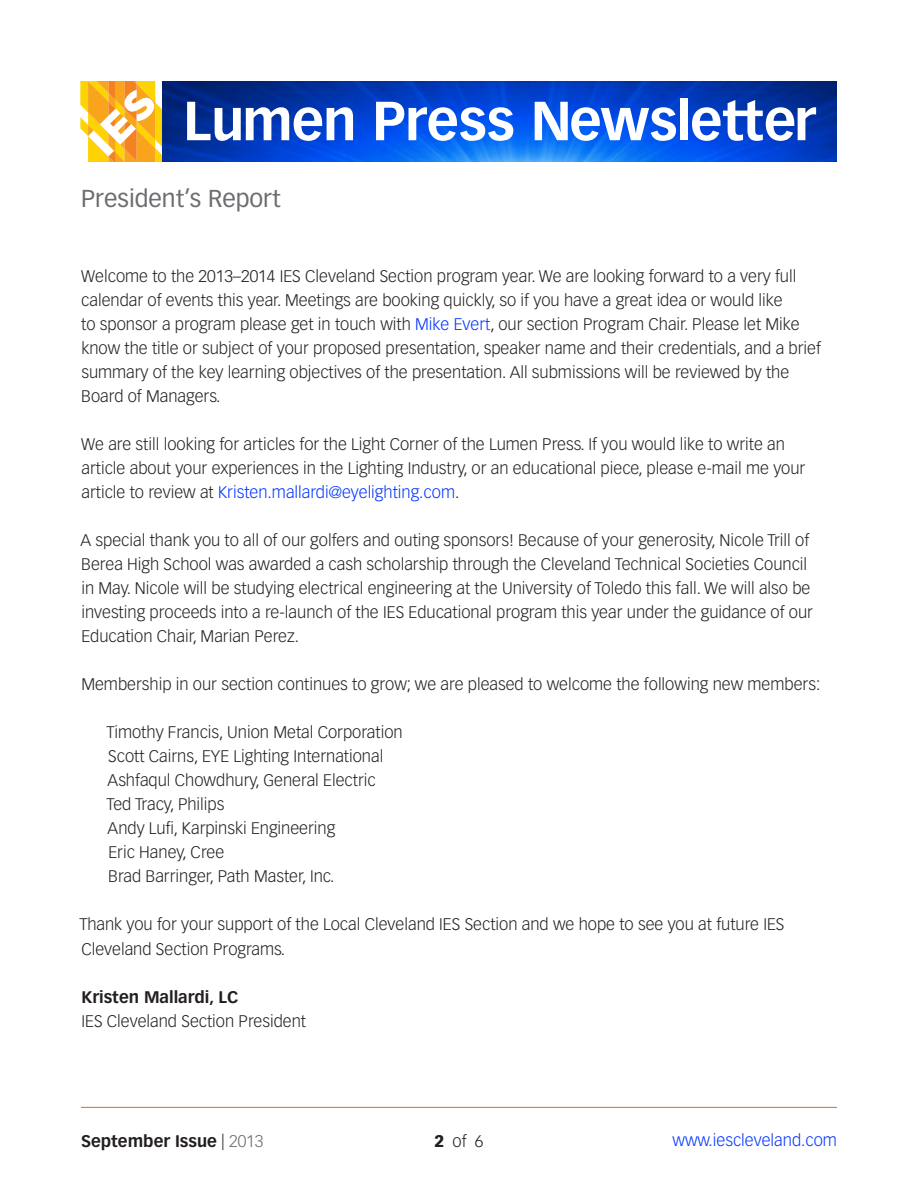
<style>
.page{position:relative;width:918px;height:1188px;background:#fff}
.page>*{position:absolute;margin:0;border:0;box-sizing:border-box;transform-origin:0 0}
.t1{font:700 54px "Vectora LH";letter-spacing:-.02em;color:#fff}
.t2{font:24px "Vectora LH";color:#6c6d70}
.t3{font:300 16.5px/24px "Vectora LH";color:#231f20}
.t4{font:700 16.5px "Vectora LH";color:#231f20}
.t5{font:300 16.5px "Vectora LH";color:#03f}
.s1{color:#03f}
.s2{font-weight:300}
.s3{font-weight:300;color:#6c6d70}
.s4{font-weight:900}
</style>
<div class="page">
<hr style="left:81px;top:1107px;width:756px;height:1px;background:#d47119">
<img style="left:162px;top:81px;width:675px;height:81px">
<svg style="left:80px;top:81px;width:82px;height:81px"></svg>
<h1 class="t1" style="left:183px;top:88px;width:634px">Lumen Press Newsletter</h1>
<h2 class="t2" style="left:81px;top:184px;width:201px">President’s Report</h2>
<p class="t3" style="left:81px;top:265px;width:741px">Welcome to the 2013–2014 IES Cleveland Section program year. We are looking forward to a very full calendar of events this year. Meetings are booking quickly, so if you have a great idea or would like<br>to sponsor a program please get in touch with <span class="s1">Mike Evert</span>, our section Program Chair. Please let Mike know the title or subject of your proposed presentation, speaker name and their credentials, and a brief summary of the key learning objectives of the presentation. All submissions will be reviewed by the Board of Managers.</p>
<p class="t3" style="left:81px;top:433px;width:726px">We are still looking for articles for the Light Corner of the Lumen Press. If you would like to write an article about your experiences in the Lighting Industry, or an educational piece, please e-mail me your article to review at <span class="s1">Kristen.mallardi@eyelighting.com</span>.</p>
<p class="t3" style="left:81px;top:529px;width:734px">A special thank you to all of our golfers and outing sponsors! Because of your generosity, Nicole Trill of Berea High School was awarded a cash scholarship through the Cleveland Technical Societies Council in May. Nicole will be studying electrical engineering at the University of Toledo this fall. We will also be investing proceeds into a re-launch of the IES Educational program this year under the guidance of our Education Chair, Marian Perez.</p>
<p class="t3" style="left:81px;top:673px;width:740px">Membership in our section continues to grow; we are pleased to welcome the following new members:</p>
<p class="t3" style="left:106px;top:721px;width:298px">Timothy Francis, Union Metal Corporation<br>Scott Cairns, EYE Lighting International<br>Ashfaqul Chowdhury, General Electric<br>Ted Tracy, Philips<br>Andy Lufi, Karpinski Engineering<br>Eric Haney, Cree<br>Brad Barringer, Path Master, Inc.</p>
<p class="t3" style="left:79px;top:913px;width:707px">Thank you for your support of the Local Cleveland IES Section and we hope to see you at future IES<br>Cleveland Section Programs.</p>
<p class="t4" style="left:81px;top:987px;width:159px">Kristen Mallardi, LC</p>
<p class="t3" style="left:81px;top:1009px;width:226px">IES Cleveland Section President</p>
<p class="t4" style="left:81px;top:1131px;width:184px">September Issue <span class="s2">|</span> <span class="s3">2013</span></p>
<p class="t3" style="left:435px;top:1129px;width:50px"><span class="s4">2</span>of6</p>
<p class="t5" style="left:673px;top:1131px;width:166px">www.iescleveland.com</p>
</div>
